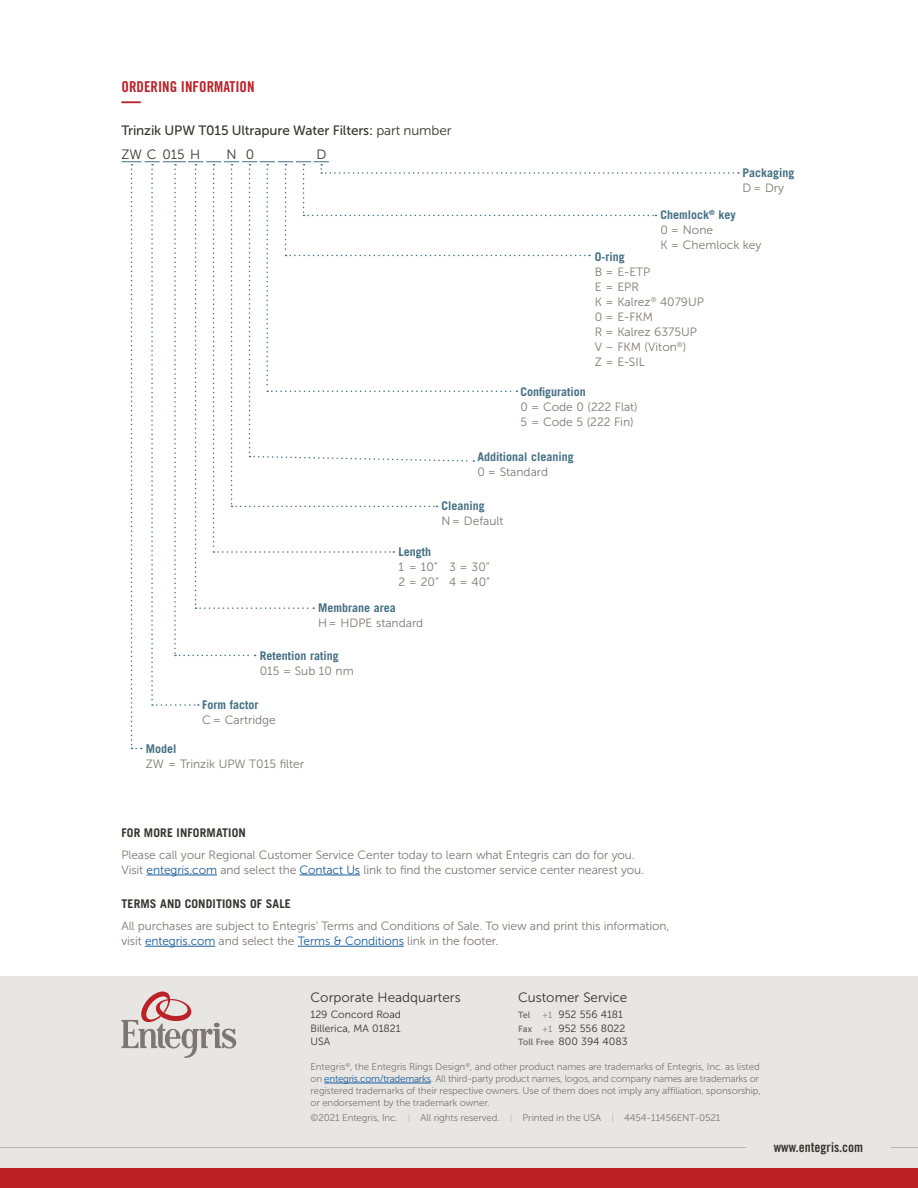
<style>
.page{position:relative;width:918px;height:1188px;background:#fff}
.page>*{position:absolute;margin:0;border:0;box-sizing:border-box;transform-origin:0 0}
.t1{font:700 expanded 20.25px "Trade Gothic LT Std";color:#bb2127;scale:.96 1}
.t2{font:15px "Trade Gothic LT Std Bd Cn 20";color:#bb2127}
.t3{font:13.5px "Museo Sans 300";color:#38352f}
.t4{font:13.5px "Museo Sans 500";letter-spacing:-.01em;color:#38352f}
.t5{font:13.5px "Trade Gothic LT Std Bd Cn 20";color:#38352f}
.t6{font:12px/15px "Museo Sans 300";letter-spacing:-.01em;color:#7e7672}
.t7{font:700 12px "Trade Gothic LT Std";color:#446f83}
.t8{font:700 12px "Trade Gothic LT Std";letter-spacing:.01em;color:#38352f}
.t9{font:10.5px/13.5px "Museo Sans 300";color:#38352f;text-align:justify}
.t10{font:9.75px/12px "Museo Sans 300";letter-spacing:-.015em;color:#7e7672}
.t11{font:9px "Museo Sans 700";color:#7e7672}
.s1{font-family:"Museo Sans 300"}
.s2{color:#175d9e}
.s3{font-size:9px;color:#7e7672}
.s4{font-family:"Museo Sans 700";font-size:9px;color:#7e7672}
.s5{color:#c0b5ae}
</style>
<div class="page">
<div style="left:0;top:976px;width:918px;height:212px;background:#e8e6e3"></div>
<div style="left:0;top:1168px;width:918px;height:20px;background:#bb2127"></div>
<hr style="left:147px;top:875px;width:70px;height:1px;background:#175d9e">
<hr style="left:300px;top:875px;width:60px;height:1px;background:#175d9e">
<hr style="left:145px;top:946px;width:70px;height:1px;background:#175d9e">
<hr style="left:298px;top:946px;width:106px;height:1px;background:#175d9e">
<svg style="left:891px;top:1147px;width:27px;height:1px"></svg>
<hr style="left:0;top:1147px;width:746px;height:1px;background:#c0b5ae">
<hr style="left:324px;top:1083px;width:107px;height:1px;background:#175d9e">
<svg style="left:122px;top:992px;width:114px;height:66px"></svg>
<svg style="left:122px;top:161px;width:617px;height:588px"></svg>
<p class="t2" style="left:122px;top:77px;width:135px">ORDERING INFORMATION</p>
<h1 class="t1" style="left:122px;top:88px;width:22px">—</h1>
<p class="t4" style="left:122px;top:123px;width:331px">Trinzik UPW T015 Ultrapure Water Filters: <span class="s1">part number</span></p>
<p class="t3" style="left:122px;top:147px;width:80px">ZW C 015 H</p>
<p class="t3" style="left:227px;top:147px;width:29px">N 0</p>
<p class="t3" style="left:316px;top:147px;width:11px">D</p>
<p class="t7" style="left:742px;top:166px;width:54px">Packaging</p>
<p class="t6" style="left:742px;top:181px;width:43px">D= Dry</p>
<p class="t7" style="left:660px;top:208px;width:77px">Chemlock<sup>®</sup> key</p>
<p class="t6" style="left:660px;top:223px;width:103px">0 = None<br>K = Chemlock key</p>
<p class="t7" style="left:595px;top:249px;width:31px">O-ring</p>
<p class="t6" style="left:595px;top:264px;width:111px">B = E-ETP<br>E = EPR<br>K = Kalrez<sup>®</sup> 4079UP<br>0 = E-FKM<br>R = Kalrez 6375UP<br>V – FKM (Viton<sup>®</sup>)<br>Z = E-SIL</p>
<p class="t7" style="left:521px;top:384px;width:67px">Configuration</p>
<p class="t6" style="left:521px;top:399px;width:119px">0 = Code 0 (222 Flat)<br>5 = Code 5 (222 Fin)</p>
<p class="t7" style="left:477px;top:449px;width:98px">Additional cleaning</p>
<p class="t6" style="left:477px;top:464px;width:72px">0 = Standard</p>
<p class="t7" style="left:441px;top:498px;width:45px">Cleaning</p>
<p class="t6" style="left:441px;top:513px;width:64px">N= Default</p>
<p class="t7" style="left:398px;top:544px;width:34px">Length</p>
<p class="t6" style="left:398px;top:559px;width:42px">1 = 10”<br>2 = 20”</p>
<p class="t6" style="left:449px;top:559px;width:43px">3 = 30”<br>4 = 40”</p>
<p class="t7" style="left:318px;top:600px;width:79px">Membrane area</p>
<p class="t6" style="left:318px;top:615px;width:107px">H= HDPE standard</p>
<p class="t7" style="left:260px;top:648px;width:81px">Retention rating</p>
<p class="t6" style="left:260px;top:663px;width:95px">015 = Sub 10 nm</p>
<p class="t7" style="left:202px;top:698px;width:58px">Form factor</p>
<p class="t6" style="left:202px;top:713px;width:75px">C = Cartridge</p>
<p class="t7" style="left:146px;top:741px;width:32px">Model</p>
<p class="t6" style="left:146px;top:757px;width:160px">ZW = Trinzik UPW T015 filter</p>
<p class="t8" style="left:122px;top:825px;width:126px">FOR MORE INFORMATION</p>
<p class="t6" style="left:122px;top:847px;width:524px">Please call your Regional Customer Service Center today to learn what Entegris can do for you.<br>Visit <span class="s2">entegris.com</span> and select the <span class="s2">Contact Us</span> link to find the customer service center nearest you.</p>
<p class="t8" style="left:122px;top:897px;width:171px">TERMS AND CONDITIONS OF SALE</p>
<p class="t6" style="left:122px;top:918px;width:549px">All purchases are subject to Entegris’ Terms and Conditions of Sale. To view and print this information, visit <span class="s2">entegris.com</span> and select the <span class="s2">Terms &amp; Conditions</span> link in the footer.</p>
<p class="t3" style="left:310px;top:990px;width:152px">Corporate Headquarters</p>
<p class="t3" style="left:518px;top:990px;width:111px">Customer Service</p>
<p class="t9" style="left:310px;top:1008px;width:92px">129 Concord Road Billerica, MA 01821<br>USA</p>
<p class="t11" style="left:518px;top:1010px;width:14px">Tel</p>
<p class="t9" style="left:518px;top:1008px;width:111px;text-align:left;text-indent:24px"><span class="s3">+1</span> 952 556 4181<br><span class="s4">Fax</span> <span class="s3">+1</span> 952 556 8022<br><span class="s4">Toll Free</span> 800 394 4083</p>
<p class="t10" style="left:310px;top:1061px;width:452px">Entegris<sup>®</sup>, the Entegris Rings Design<sup>®</sup>, and other product names are trademarks of Entegris, Inc. as listed on <span class="s2">entegris.com/trademarks</span>. All third-party product names, logos, and company names are trademarks or registered trademarks of their respective owners. Use of them does not imply any affiliation, sponsorship, or endorsement by the trademark owner.</p>
<p class="t10" style="left:310px;top:1112px;width:411px">©2021 Entegris, Inc. <span class="s5">|</span> All rights reserved. <span class="s5">|</span> Printed in the USA <span class="s5">|</span> 4454-11456ENT-0521</p>
<p class="t5" style="left:774px;top:1139px;width:91px">www.entegris.com</p>
</div>
